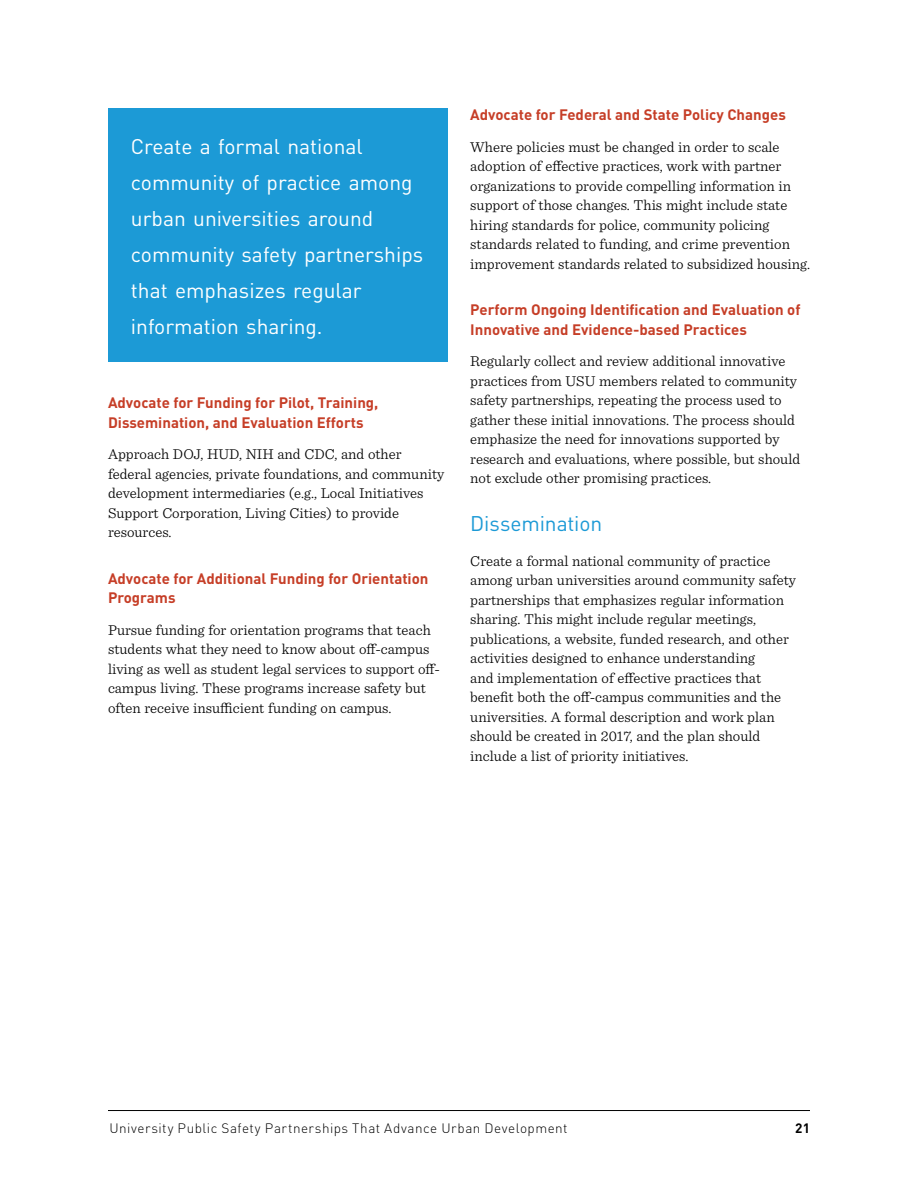
<style>
.page{position:relative;width:918px;height:1188px;background:#fff}
.page>*{position:absolute;margin:0;border:0;box-sizing:border-box;transform-origin:0 0}
.t1{font:21px/36px "DIN";color:#fff}
.t2{font:21px "DIN";letter-spacing:-.005em;color:#1c9ad6}
.t3{font:300 15px/19.5px "Sentinel";color:#000}
.t4{font:700 15px/19.5px "DIN";color:#c63e27}
.t5{font:300 13.5px "DIN";letter-spacing:.035em;color:#000}
.t6{font:700 13.5px "DIN";color:#000}
</style>
<div class="page">
<hr style="left:108px;top:1110px;width:702px;height:1px;background:#000">
<div style="left:108px;top:108px;width:340px;height:254px;background:#1c9ad6"></div>
<h1 class="t1" style="left:131px;top:128px;width:294px">Create a formal national community of practice among urban universities around community safety partnerships that emphasizes regular information sharing.</h1>
<p class="t4" style="left:108px;top:393px;width:272px">Advocate for Funding for Pilot, Training,<br>Dissemination, and Evaluation Efforts</p>
<p class="t3" style="left:108px;top:444px;width:338px">Approach DOJ, HUD, NIH and CDC, and other federal agencies, private foundations, and community development intermediaries (e.g., Local Initiatives Support Corporation, Living Cities) to provide resources.</p>
<p class="t4" style="left:108px;top:568px;width:322px">Advocate for Additional Funding for Orientation<br>Programs</p>
<p class="t3" style="left:108px;top:619px;width:334px">Pursue funding for orientation programs that teach students what they need to know about off-campus living as well as student legal services to support off&shy;campus living. These programs increase safety but often receive insufficient funding on campus.</p>
<p class="t4" style="left:470px;top:105px;width:317px">Advocate for Federal and State Policy Changes</p>
<p class="t3" style="left:470px;top:136px;width:341px">Where policies must be changed in order to scale adoption of effective practices, work with partner organizations to provide compelling information in support of those changes. This might include state hiring standards for police, community policing standards related to funding, and crime prevention improvement standards related to subsidized housing.</p>
<p class="t4" style="left:470px;top:300px;width:332px">Perform Ongoing Identification and Evaluation of<br>Innovative and Evidence-based Practices</p>
<p class="t3" style="left:470px;top:351px;width:332px">Regularly collect and review additional innovative practices from USU members related to community safety partnerships, repeating the process used to gather these initial innovations. The process should emphasize the need for innovations supported by research and evaluations, where possible, but should not exclude other promising practices.</p>
<h1 class="t2" style="left:470px;top:511px;width:134px">Dissemination</h1>
<p class="t3" style="left:470px;top:550px;width:327px">Create a formal national community of practice among urban universities around community safety partnerships that emphasizes regular information sharing. This might include regular meetings, publications, a website, funded research, and other activities designed to enhance understanding<br>and implementation of effective practices that benefit both the off-campus communities and the universities. A formal description and work plan should be created in 2017, and the plan should include a list of priority initiatives.</p>
<p class="t5" style="left:109px;top:1120px;width:460px">University Public Safety Partnerships That Advance Urban Development</p>
<p class="t6" style="left:795px;top:1120px;width:16px">21</p>
</div>
